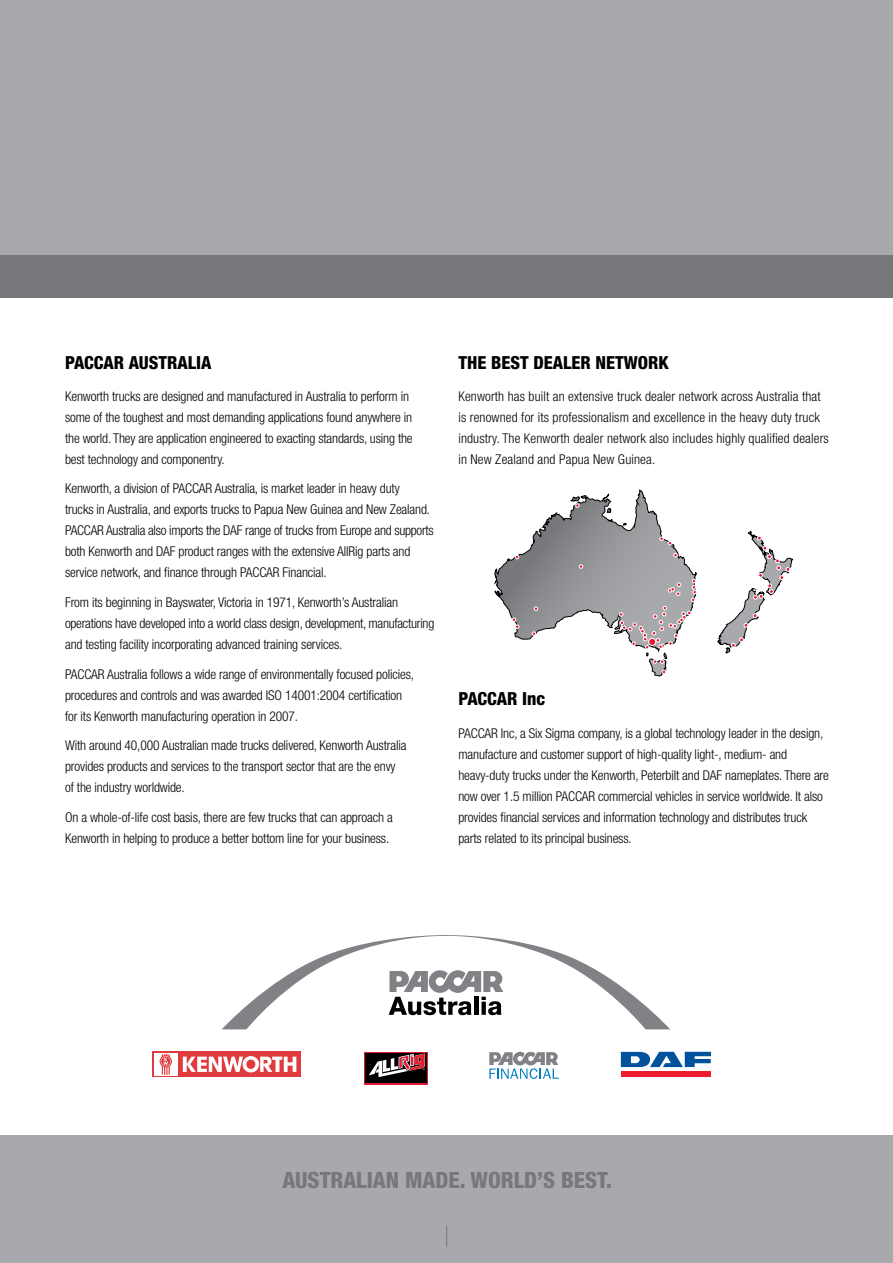
<style>
.page{position:relative;width:893px;height:1263px;background:#fff}
.page>*{position:absolute;margin:0;border:0;box-sizing:border-box;transform-origin:0 0}
.t1{font:800 condensed 22.5px "Helvetica Neue";color:#77787b}
.t2{font:800 condensed 18px "Helvetica Neue";color:#000}
.t3{font:300 condensed 13.5px/21px "Helvetica Neue";letter-spacing:-.01em;color:#000}
.t4{font:300 condensed 13.5px/21px "Helvetica Neue";letter-spacing:.01em;color:#000}
</style>
<div class="page">
<div style="left:0;top:0;width:893px;height:298px;background:#a7a9ac"></div>
<div style="left:0;top:255px;width:893px;height:43px;background:#77787b"></div>
<div style="left:0;top:1135px;width:893px;height:128px;background:#a7a9ac"></div>
<svg style="left:446px;top:1225px;width:1px;height:22px"></svg>
<svg style="left:222px;top:935px;width:448px;height:94px"></svg>
<div style="left:153px;top:1052px;width:148px;height:25px;background:#e03c3f"></div>
<div style="left:154px;top:1053px;width:24px;height:23px;background:#fff"></div>
<svg style="left:183px;top:1056px;width:113px;height:16px"></svg>
<svg style="left:160px;top:1054px;width:12px;height:21px"></svg>
<div style="left:621px;top:1070px;width:90px;height:6px;background:#ed1c2e"></div>
<svg style="left:621px;top:1052px;width:90px;height:15px"></svg>
<svg style="left:489px;top:1052px;width:70px;height:27px"></svg>
<div style="left:364px;top:1052px;width:64px;height:32px;background:#e31937"></div>
<div style="left:365px;top:1078px;width:62px;height:5px;background:#000"></div>
<div style="left:365px;top:1053px;width:62px;height:25px;background:#000"></div>
<svg style="left:369px;top:1053px;width:56px;height:29px"></svg>
<svg style="left:494px;top:489px;width:203px;height:188px"></svg>
<svg style="left:717px;top:530px;width:77px;height:124px"></svg>
<h2 class="t2" style="left:65px;top:351px;width:148px">PACCAR AUSTRALIA</h2>
<h2 class="t2" style="left:458px;top:351px;width:53px">THE BEST</h2>
<h2 class="t2" style="left:533px;top:351px;width:21px">DEALER</h2>
<h2 class="t2" style="left:595px;top:351px;width:22px">NETWORK</h2>
<p class="t3" style="left:65px;top:385px;width:349px">Kenworth trucks are designed and manufactured in Australia to perform in some of the toughest and most demanding applications found anywhere in the world. They are application engineered to exacting standards, using the best technology and componentry.</p>
<p class="t3" style="left:65px;top:478px;width:370px">Kenworth, a division of PACCAR Australia, is market leader in heavy duty<br>trucks in Australia, and exports trucks to Papua New Guinea and New Zealand.<br>PACCAR Australia also imports the DAF range of trucks from Europe and supports both Kenworth and DAF product ranges with the extensive AllRig parts and service network, and finance through PACCAR Financial.</p>
<p class="t3" style="left:65px;top:592px;width:371px">From its beginning in Bayswater, Victoria in 1971, Kenworth’s Australian operations have developed into a world class design, development, manufacturing and testing facility incorporating advanced training services.</p>
<p class="t3" style="left:65px;top:663px;width:350px">PACCAR Australia follows a wide range of environmentally focused policies, procedures and controls and was awarded ISO 14001:2004 certification for its Kenworth manufacturing operation in 2007.</p>
<p class="t3" style="left:65px;top:735px;width:343px">With around 40,000 Australian made trucks delivered, Kenworth Australia provides products and services to the transport sector that are the envy of the industry worldwide.</p>
<p class="t3" style="left:65px;top:806px;width:329px">On a whole-of-life cost basis, there are few trucks that can approach a<br>Kenworth in helping to produce a better bottom line for your business.</p>
<p class="t4" style="left:458px;top:385px;width:372px">Kenworth has built an extensive truck dealer network across Australia that is renowned for its professionalism and excellence in the heavy duty truck industry. The Kenworth dealer network also includes highly qualified dealers in New Zealand and Papua New Guinea.</p>
<h2 class="t2" style="left:458px;top:687px;width:88px">PACCAR INC</h2>
<p class="t3" style="left:458px;top:722px;width:372px">PACCAR Inc, a Six Sigma company, is a global technology leader in the design, manufacture and customer support of high-quality light-, medium- and heavy-duty trucks under the Kenworth, Peterbilt and DAF nameplates. There are now over 1.5 million PACCAR commercial vehicles in service worldwide. It also provides financial services and information technology and distributes truck parts related to its principal business.</p>
<h1 class="t1" style="left:282px;top:1166px;width:331px">AUSTRALIAN MADE. WORLD’S BEST.</h1>
</div>
